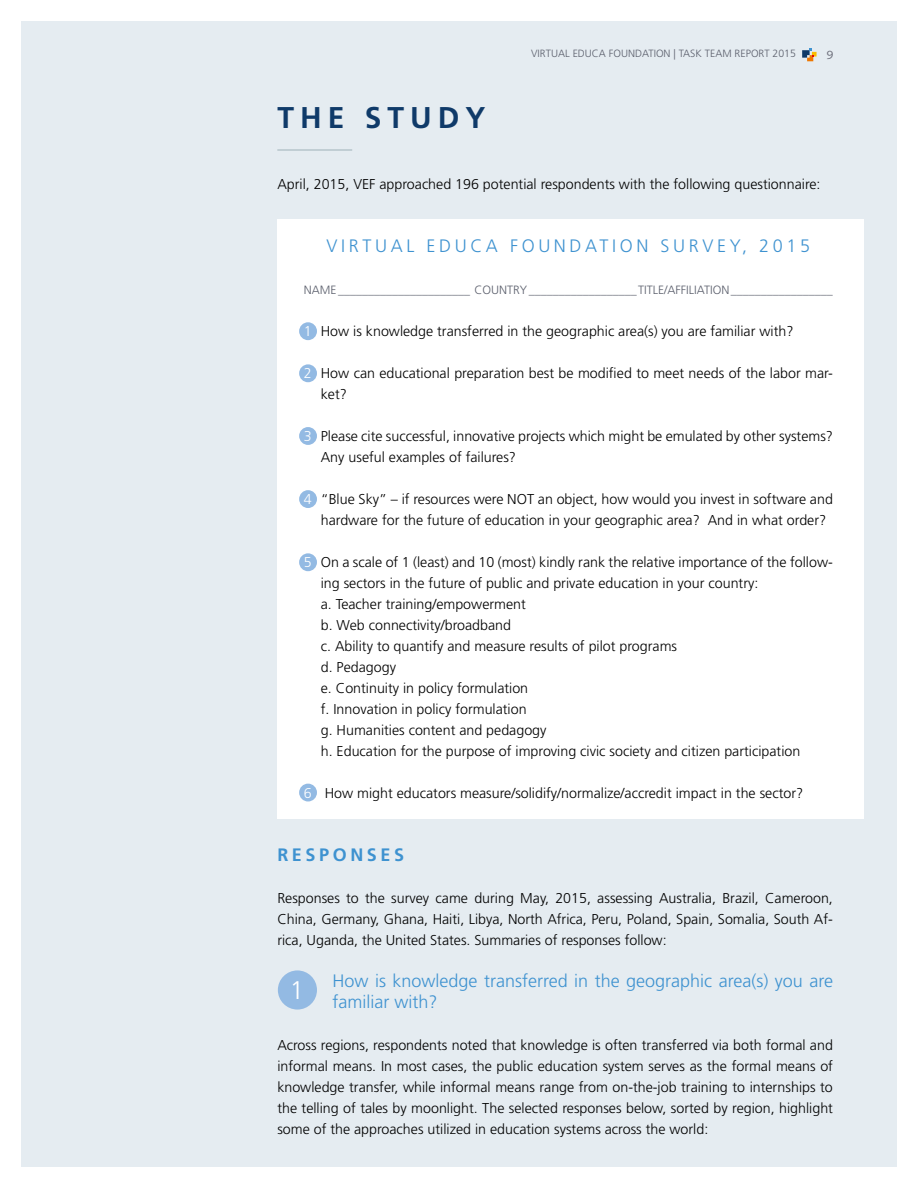
<style>
.page{position:relative;width:918px;height:1188px;background:#fff}
.page>*{position:absolute;margin:0;border:0;box-sizing:border-box;transform-origin:0 0}
.t1{font:700 30px "Frutiger LT Std";letter-spacing:.2em;color:#0f3a69}
.t2{font:300 25.5px "Frutiger LT Std";color:#fff}
.t3{font:300 18px/21px "Frutiger LT Std";color:#3e92d0}
.t4{font:300 18px "Frutiger LT Std";letter-spacing:.2em;color:#3e92d0}
.t5{font:700 18px "Frutiger LT Std";letter-spacing:.2em;color:#3e92d0}
.t6{font:300 18px "Frutiger LT Std";letter-spacing:.165em;color:#3e92d0}
.t7{font:300 14.25px/21px "Frutiger LT Std";color:#000}
.t8{font:300 12px "Frutiger LT Std";color:#5b5f6c}
.t9{font:12px "Syntax LT Std";color:#6f717d}
.t10{font:300 10.5px "Frutiger LT Std";color:#5b5f6c}
.s1{color:#fff}
</style>
<div class="page">
<div style="left:21px;top:21px;width:876px;height:1146px;background:#e5ecf1"></div>
<svg style="left:802px;top:48px;width:15px;height:13px"></svg>
<hr style="left:277px;top:149px;width:75px;height:2px;background:#b6c5cb">
<div style="left:277px;top:220px;width:587px;height:599px;background:#fff"></div>
<div style="left:299px;top:364px;width:18px;height:18px;background:#93bae3;border-radius:50%"></div>
<div style="left:299px;top:322px;width:18px;height:18px;background:#93bae3;border-radius:50%"></div>
<div style="left:299px;top:427px;width:18px;height:18px;background:#93bae3;border-radius:50%"></div>
<div style="left:299px;top:490px;width:18px;height:18px;background:#93bae3;border-radius:50%"></div>
<div style="left:299px;top:553px;width:18px;height:18px;background:#93bae3;border-radius:50%"></div>
<div style="left:299px;top:784px;width:18px;height:17px;background:#93bae3;border-radius:50%"></div>
<div style="left:278px;top:970px;width:39px;height:40px;background:#93bae3;border-radius:50%"></div>
<h1 class="t1" style="left:277px;top:99px;width:206px">THE STUDY</h1>
<p class="t10" style="left:531px;top:48px;width:266px">Virtual Educa Foundation | Task Team Re port 2015</p>
<p class="t9" style="left:827px;top:47px;width:8px">9</p>
<p class="t7" style="left:277px;top:174px;width:545px">April, 2015, VEF approached 196 potential respondents with the following questionnaire:</p>
<p class="t4" style="left:327px;top:236px;width:390px">Virtual Educa Foundation S urvey</p>
<p class="t6" style="left:742px;top:236px;width:70px">, 2015</p>
<p class="t8" style="left:304px;top:283px;width:531px">Name ______________________ Country __________________ Title/Aff iliation _________________</p>
<p class="t7" style="left:304px;top:321px;width:491px"><span class="s1">1</span> How is knowledge transferred in the geographic area(s) you are familiar with?</p>
<p class="t7" style="left:321px;top:363px;width:514px;text-indent:-17px"><span class="s1">2</span> How can educational preparation best be modified to meet needs of the labor mar&shy;ket?</p>
<p class="t7" style="left:321px;top:426px;width:514px;text-indent:-17px"><span class="s1">3</span> Please cite successful, innovative projects which might be emulated by other systems?<br>Any useful examples of failures?</p>
<p class="t7" style="left:304px;top:489px;width:214px"><span class="s1">4</span> “Blue Sky” – if resources were NOT</p>
<p class="t7" style="left:321px;top:489px;width:514px;text-indent:217px">an object, how would you invest in software and hardware for the future of education in your geographic area? And in what order?</p>
<p class="t7" style="left:321px;top:552px;width:514px;text-indent:-17px"><span class="s1">5</span> On a scale of 1 (least) and 10 (most) kindly rank the relative importance of the follow&shy;ing sectors in the future of public and private education in your country:<br>a. Teacher training/empowerment<br>b. Web connectivity/broadband<br>c. Ability to quantify and measure results of pilot programs<br>d. Pedagogy<br>e. Continuity in policy formulation<br>f. Innovation in policy formulation<br>g. Humanities content and pedagogy<br>h. Education for the purpose of improving civic society and citizen participation</p>
<p class="t7" style="left:304px;top:783px;width:501px"><span class="s1">6</span> How might educators measure/solidify/normalize/accredit impact in the sector?</p>
<p class="t5" style="left:277px;top:844px;width:128px">RESPONSES</p>
<p class="t7" style="left:277px;top:888px;width:557px;text-align:justify">Responses to the survey came during May, 2015, assessing Australia, Brazil, Cameroon, C hina, Germany, Ghana, Haiti, Libya, North Africa, Peru, Poland, Spain, Somalia, South Af&shy;rica, Uganda, the U nited States. Summaries of responses follow:</p>
<p class="t3" style="left:333px;top:971px;width:502px">How is knowledge transferred in the geographic area(s) you are familiar with?</p>
<p class="t7" style="left:277px;top:1035px;width:557px;text-align:justify">Across regions, respondents noted that knowledge is often transferred via both formal and informal means. In most cases, the public education system serves as the formal means of knowledge transfer, while informal means range from on-the-job training to internships to the telling of tales by moonlight. The selected responses below, sorted by region, highlight some of the approaches utilized in education systems across the world:</p>
<h2 class="t2" style="left:290px;top:975px;width:16px">1</h2>
</div>
